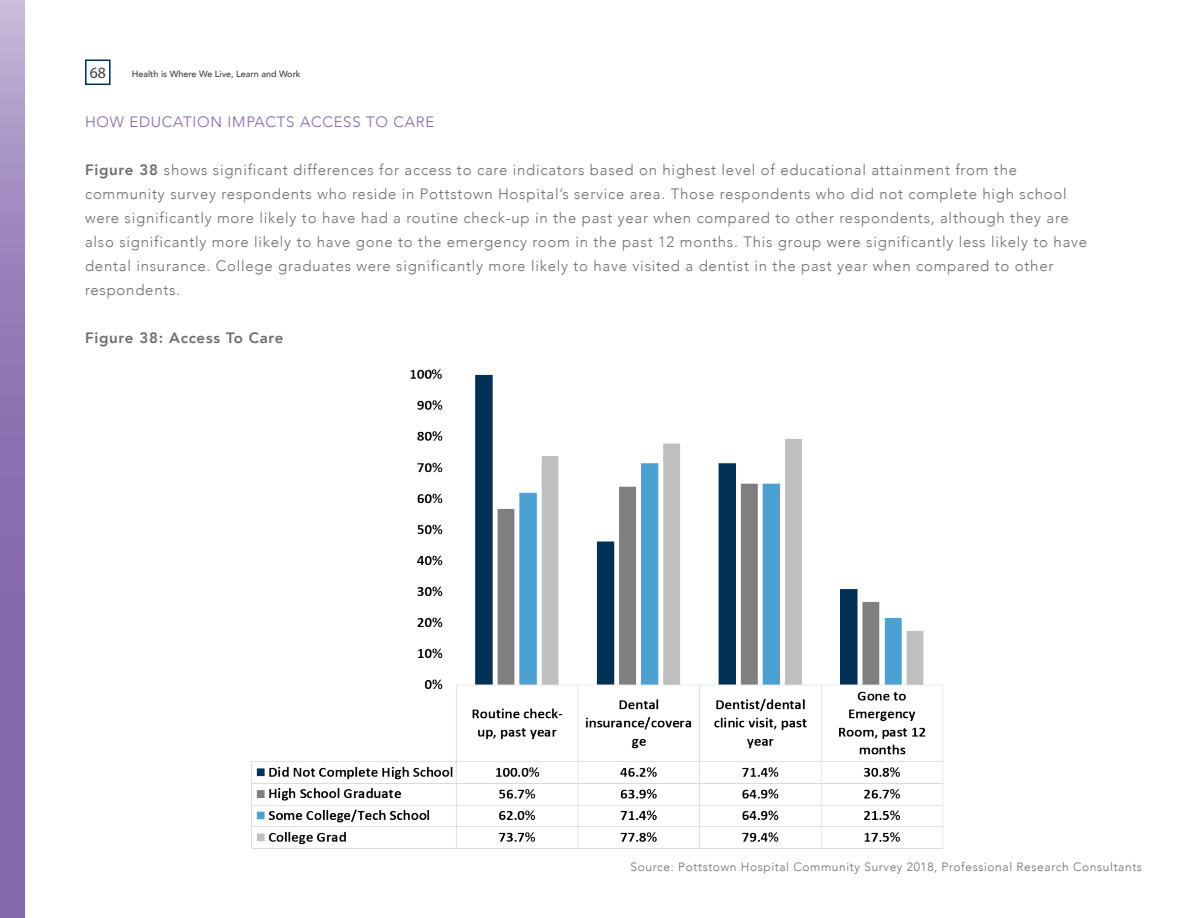
<style>
.page{position:relative;width:1188px;height:918px;background:#fff}
.page>*{position:absolute;margin:0;border:0;box-sizing:border-box;transform-origin:0 0}
.t1{font:15.75px "Myriad Pro";color:#3e3e3f}
.t2{font:300 15px/24px "Avenir";letter-spacing:.05em;color:#6c6d70}
.t3{font:300 15px "Avenir";letter-spacing:.05em;color:#8264ab}
.t4{font:800 15px "Avenir";letter-spacing:.05em;color:#6c6d70}
.name{font:300 12px "Avenir";letter-spacing:.05em;color:#6c6d70}
.t5{font:500 9px "Avenir";color:#3e3e3f}
.s1{font-weight:800}
</style>
<div class="page">
<div style="left:85px;top:60px;width:26px;height:25px;border:2px solid #002e54"></div>
<svg style="left:0;top:0;width:24px;height:918px;background:#947bb7"></svg>
<img style="left:251px;top:369px;width:692px;height:480px">
<p class="t1" style="left:90px;top:63px;width:18px">68</p>
<p class="t5" style="left:132px;top:66px;width:170px">Health is Where We Live, Learn and Work</p>
<p class="t3" style="left:85px;top:113px;width:351px">HOW EDUCATION IMPACTS ACCESS TO CARE</p>
<p class="t2" style="left:85px;top:158px;width:1004px"><span class="s1">Figure 38</span> shows significant differences for access to care indicators based on highest level of educational attainment from the community survey respondents who reside in Pottstown Hospital’s service area. Those respondents who did not complete high school were significantly more likely to have had a routine check-up in the past year when compared to other respondents, although they are also significantly more likely to have gone to the emergency room in the past 12 months. This group were significantly less likely to have dental insurance. College graduates were significantly more likely to have visited a dentist in the past year when compared to other respondents.</p>
<p class="t4" style="left:85px;top:326px;width:200px">Figure 38: Access To Care</p>
<p class="name" style="left:631px;top:860px;width:513px">Source: Pottstown Hospital Community Survey 2018, Professional Research Consultants</p>
</div>
